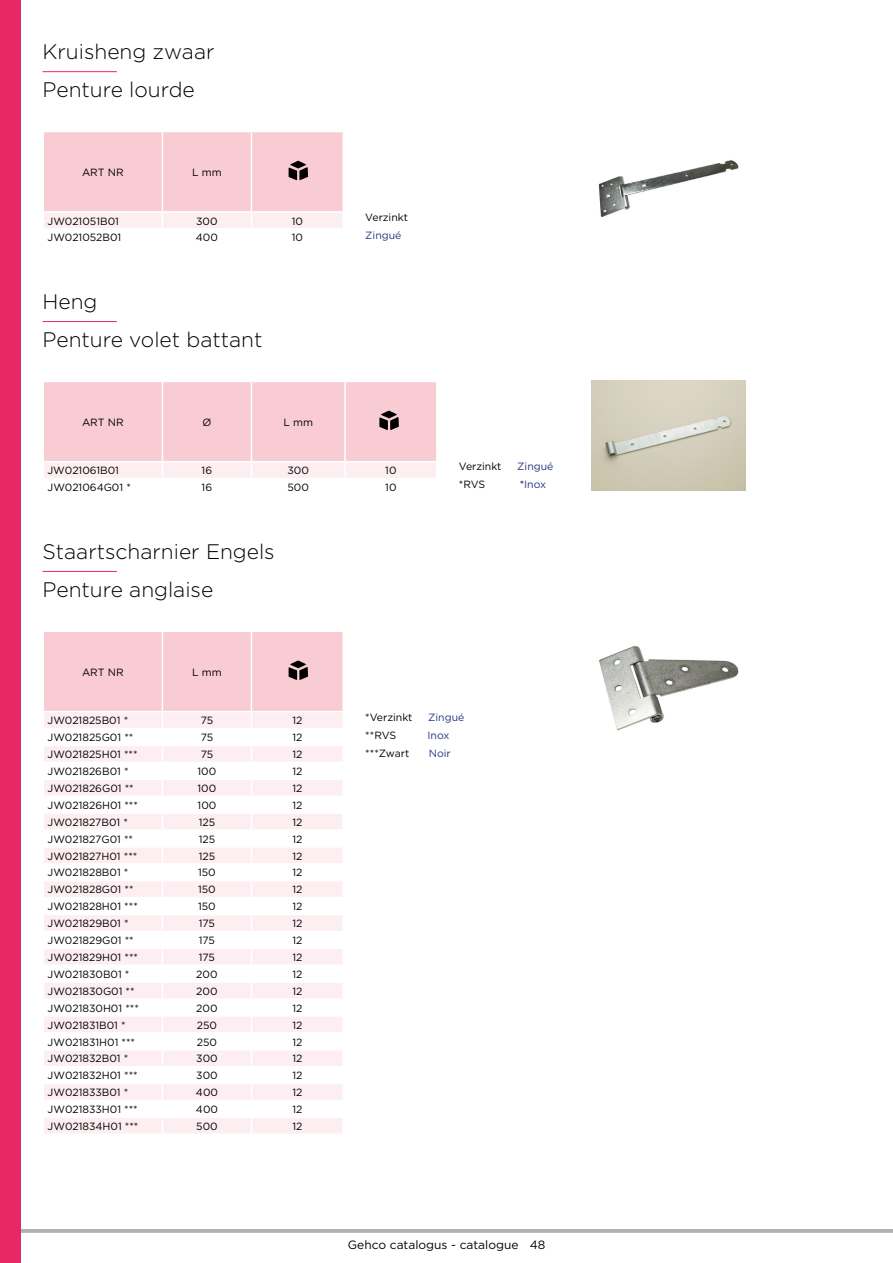
<style>
.page{position:relative;width:893px;height:1263px;background:#fff}
.page>*{position:absolute;margin:0;border:0;box-sizing:border-box;transform-origin:0 0}
.t1{font:300 21px "Gotham";color:#000}
.t2{font:12px "Gotham";color:#000}
.t3{font:10.5px "Gotham";color:#000}
.t4{font:10.5px "Gotham";color:#283583}
.s1{color:#000}
</style>
<div class="page">
<hr style="left:0;top:1229px;width:893px;height:4px;background:#b2b1b1">
<div style="left:0;top:0;width:21px;height:1263px;background:#e72766"></div>
<hr style="left:43px;top:71px;width:74px;height:1px;background:#e72766">
<hr style="left:43px;top:321px;width:74px;height:1px;background:#e72766">
<hr style="left:43px;top:571px;width:74px;height:1px;background:#e72766">
<svg style="left:44px;top:132px;width:299px;height:96px;background:#f7d0d6"></svg>
<svg style="left:44px;top:632px;width:299px;height:501px"></svg>
<svg style="left:44px;top:382px;width:393px;height:96px;background:#f8d1d7"></svg>
<img style="left:591px;top:381px;width:154px;height:110px">
<img style="left:599px;top:646px;width:140px;height:85px">
<img style="left:598px;top:160px;width:141px;height:58px">
<h1 class="t1" style="left:43px;top:39px;width:173px">Kruisheng zwaar</h1>
<h1 class="t1" style="left:43px;top:77px;width:154px">Penture lourde</h1>
<p class="t3" style="left:82px;top:165px;width:43px">ART NR</p>
<p class="t3" style="left:192px;top:165px;width:31px">L mm</p>
<p class="t3" style="left:48px;top:214px;width:73px">JW021051B01</p>
<p class="t3" style="left:196px;top:214px;width:23px">300</p>
<p class="t3" style="left:292px;top:214px;width:13px">10</p>
<p class="t3" style="left:48px;top:231px;width:75px">JW021052B01</p>
<p class="t3" style="left:196px;top:231px;width:24px">400</p>
<p class="t3" style="left:292px;top:231px;width:13px">10</p>
<h1 class="t1" style="left:43px;top:288px;width:56px">Heng</h1>
<h1 class="t1" style="left:43px;top:326px;width:221px">Penture volet battant</h1>
<p class="t3" style="left:82px;top:415px;width:43px">ART NR</p>
<p class="t3" style="left:202px;top:415px;width:10px">Ø</p>
<p class="t3" style="left:283px;top:415px;width:31px">L mm</p>
<p class="t3" style="left:365px;top:211px;width:44px">Verzinkt</p>
<p class="t4" style="left:365px;top:229px;width:38px">Zingué</p>
<p class="t3" style="left:48px;top:464px;width:73px">JW021061B01</p>
<p class="t3" style="left:202px;top:464px;width:12px">16</p>
<p class="t3" style="left:287px;top:464px;width:23px">300</p>
<p class="t3" style="left:385px;top:464px;width:13px">10</p>
<p class="t3" style="left:48px;top:481px;width:85px">JW021064G01 *</p>
<p class="t3" style="left:202px;top:481px;width:12px">16</p>
<p class="t3" style="left:287px;top:481px;width:23px">500</p>
<p class="t3" style="left:385px;top:481px;width:13px">10</p>
<h1 class="t1" style="left:43px;top:538px;width:234px">Staartscharnier Engels</h1>
<h1 class="t1" style="left:43px;top:576px;width:172px">Penture anglaise</h1>
<p class="t3" style="left:82px;top:665px;width:43px">ART NR</p>
<p class="t3" style="left:192px;top:665px;width:31px">L mm</p>
<p class="t3" style="left:459px;top:459px;width:44px">Verzinkt</p>
<p class="t4" style="left:517px;top:459px;width:38px">Zingué</p>
<p class="t3" style="left:459px;top:477px;width:28px">*RVS</p>
<p class="t4" style="left:520px;top:477px;width:28px"><span class="s1">*</span>Inox</p>
<p class="t3" style="left:48px;top:714px;width:82px">JW021825B01 *</p>
<p class="t3" style="left:201px;top:714px;width:14px">75</p>
<p class="t3" style="left:292px;top:714px;width:12px">12</p>
<p class="t3" style="left:48px;top:731px;width:87px">JW021825G01 **</p>
<p class="t3" style="left:201px;top:731px;width:14px">75</p>
<p class="t3" style="left:292px;top:731px;width:12px">12</p>
<p class="t3" style="left:48px;top:748px;width:92px">JW021825H01 ***</p>
<p class="t3" style="left:201px;top:748px;width:14px">75</p>
<p class="t3" style="left:292px;top:748px;width:12px">12</p>
<p class="t3" style="left:48px;top:764px;width:83px">JW021826B01 *</p>
<p class="t3" style="left:198px;top:764px;width:20px">100</p>
<p class="t3" style="left:292px;top:764px;width:12px">12</p>
<p class="t3" style="left:48px;top:781px;width:88px">JW021826G01 **</p>
<p class="t3" style="left:198px;top:781px;width:20px">100</p>
<p class="t3" style="left:292px;top:781px;width:12px">12</p>
<p class="t3" style="left:48px;top:798px;width:92px">JW021826H01 ***</p>
<p class="t3" style="left:198px;top:798px;width:20px">100</p>
<p class="t3" style="left:292px;top:798px;width:12px">12</p>
<p class="t3" style="left:48px;top:815px;width:82px">JW021827B01 *</p>
<p class="t3" style="left:199px;top:815px;width:18px">125</p>
<p class="t3" style="left:292px;top:815px;width:12px">12</p>
<p class="t3" style="left:48px;top:832px;width:87px">JW021827G01 **</p>
<p class="t3" style="left:199px;top:832px;width:18px">125</p>
<p class="t3" style="left:292px;top:832px;width:12px">12</p>
<p class="t3" style="left:48px;top:849px;width:91px">JW021827H01 ***</p>
<p class="t3" style="left:199px;top:849px;width:18px">125</p>
<p class="t3" style="left:292px;top:849px;width:12px">12</p>
<p class="t3" style="left:48px;top:866px;width:82px">JW021828B01 *</p>
<p class="t3" style="left:198px;top:866px;width:19px">150</p>
<p class="t3" style="left:292px;top:866px;width:12px">12</p>
<p class="t3" style="left:48px;top:883px;width:88px">JW021828G01 **</p>
<p class="t3" style="left:198px;top:883px;width:19px">150</p>
<p class="t3" style="left:292px;top:883px;width:12px">12</p>
<p class="t3" style="left:48px;top:900px;width:92px">JW021828H01 ***</p>
<p class="t3" style="left:198px;top:900px;width:19px">150</p>
<p class="t3" style="left:292px;top:900px;width:12px">12</p>
<p class="t3" style="left:48px;top:917px;width:83px">JW021829B01 *</p>
<p class="t3" style="left:199px;top:917px;width:18px">175</p>
<p class="t3" style="left:292px;top:917px;width:12px">12</p>
<p class="t3" style="left:48px;top:934px;width:88px">JW021829G01 **</p>
<p class="t3" style="left:199px;top:934px;width:18px">175</p>
<p class="t3" style="left:292px;top:934px;width:12px">12</p>
<p class="t3" style="left:48px;top:950px;width:92px">JW021829H01 ***</p>
<p class="t3" style="left:199px;top:950px;width:18px">175</p>
<p class="t3" style="left:292px;top:950px;width:12px">12</p>
<p class="t3" style="left:48px;top:967px;width:83px">JW021830B01 *</p>
<p class="t3" style="left:196px;top:967px;width:23px">200</p>
<p class="t3" style="left:292px;top:967px;width:12px">12</p>
<p class="t3" style="left:48px;top:984px;width:89px">JW021830G01 **</p>
<p class="t3" style="left:196px;top:984px;width:23px">200</p>
<p class="t3" style="left:292px;top:984px;width:12px">12</p>
<p class="t3" style="left:48px;top:1001px;width:93px">JW021830H01 ***</p>
<p class="t3" style="left:196px;top:1001px;width:23px">200</p>
<p class="t3" style="left:292px;top:1001px;width:12px">12</p>
<p class="t3" style="left:48px;top:1018px;width:80px">JW021831B01 *</p>
<p class="t3" style="left:197px;top:1018px;width:22px">250</p>
<p class="t3" style="left:292px;top:1018px;width:12px">12</p>
<p class="t3" style="left:48px;top:1035px;width:89px">JW021831H01 ***</p>
<p class="t3" style="left:197px;top:1035px;width:22px">250</p>
<p class="t3" style="left:292px;top:1035px;width:12px">12</p>
<p class="t3" style="left:48px;top:1052px;width:82px">JW021832B01 *</p>
<p class="t3" style="left:196px;top:1052px;width:23px">300</p>
<p class="t3" style="left:292px;top:1052px;width:12px">12</p>
<p class="t3" style="left:48px;top:1069px;width:92px">JW021832H01 ***</p>
<p class="t3" style="left:196px;top:1069px;width:23px">300</p>
<p class="t3" style="left:292px;top:1069px;width:12px">12</p>
<p class="t3" style="left:48px;top:1086px;width:82px">JW021833B01 *</p>
<p class="t3" style="left:196px;top:1086px;width:24px">400</p>
<p class="t3" style="left:292px;top:1086px;width:12px">12</p>
<p class="t3" style="left:48px;top:1103px;width:92px">JW021833H01 ***</p>
<p class="t3" style="left:196px;top:1103px;width:24px">400</p>
<p class="t3" style="left:292px;top:1103px;width:12px">12</p>
<p class="t3" style="left:48px;top:1119px;width:92px">JW021834H01 ***</p>
<p class="t3" style="left:196px;top:1119px;width:23px">500</p>
<p class="t3" style="left:292px;top:1119px;width:12px">12</p>
<p class="t3" style="left:365px;top:711px;width:49px">*Verzinkt</p>
<p class="t4" style="left:428px;top:711px;width:38px">Zingué</p>
<p class="t3" style="left:365px;top:729px;width:32px">**RVS</p>
<p class="t4" style="left:428px;top:729px;width:23px">Inox</p>
<p class="t3" style="left:365px;top:747px;width:46px">***Zwart</p>
<p class="t4" style="left:429px;top:747px;width:24px">Noir</p>
<p class="t2" style="left:348px;top:1237px;width:199px">Gehco catalogus - catalogue 48</p>
</div>
